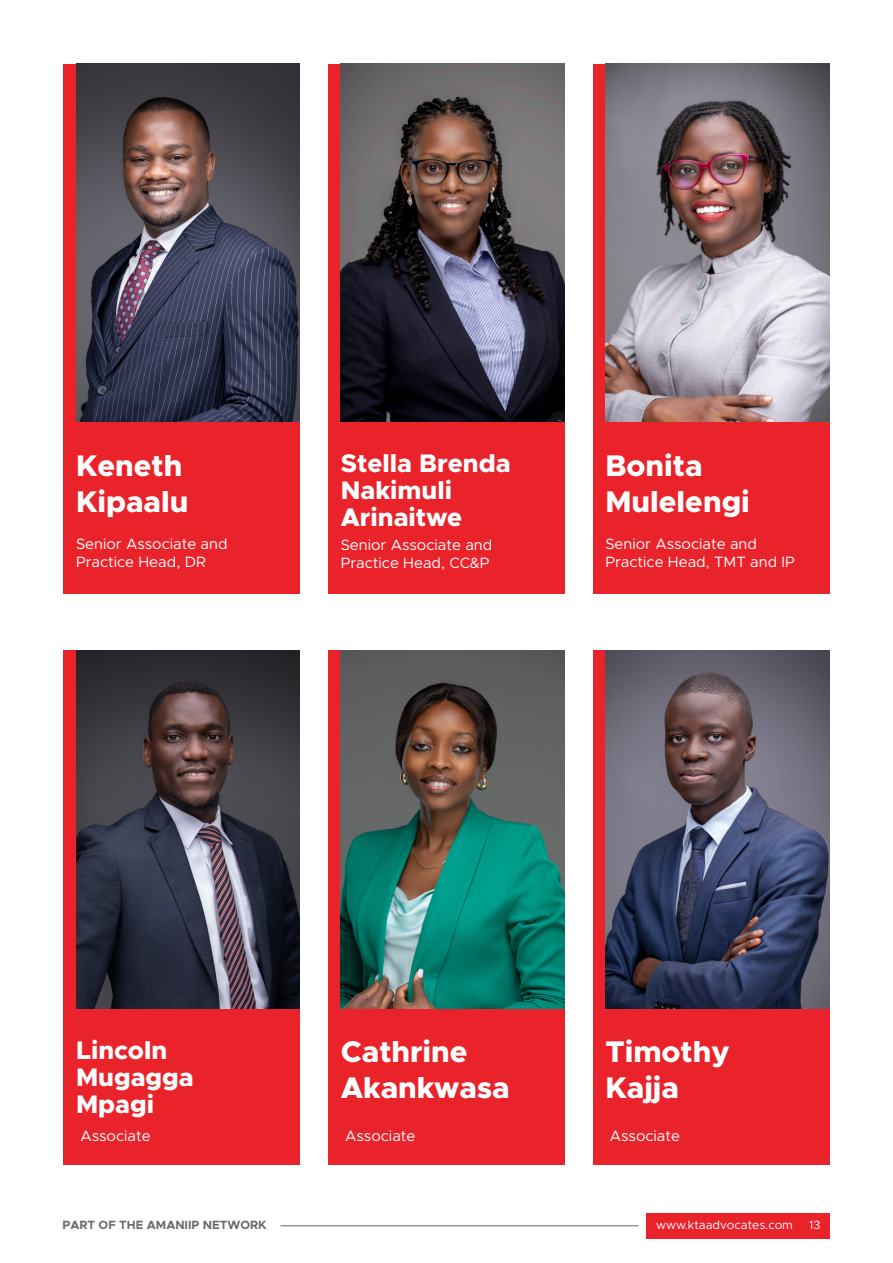
<style>
.page{position:relative;width:893px;height:1263px;background:#fff}
.page>*{position:absolute;margin:0;border:0;box-sizing:border-box;transform-origin:0 0}
.t1{font:800 30px/36px "Metropolis";color:#fff}
.t2{font:800 25.5px "Metropolis";color:#fff}
.t3{font:15px "Metropolis";color:#fff}
.t4{font:700 12px "Metropolis";color:#696a69}
.t5{font:12px "Metropolis";color:#fff}
</style>
<div class="page">
<div style="left:646px;top:1213px;width:184px;height:25px;background:#ea232b"></div>
<hr style="left:280px;top:1225px;width:359px;height:1px;background:#696a69">
<div style="left:64px;top:64px;width:236px;height:529px;background:#ea232b"></div>
<div style="left:64px;top:651px;width:236px;height:514px;background:#ea232b"></div>
<div style="left:329px;top:64px;width:236px;height:529px;background:#ea232b"></div>
<div style="left:329px;top:651px;width:236px;height:514px;background:#ea232b"></div>
<div style="left:593px;top:64px;width:236px;height:529px;background:#ea232b"></div>
<div style="left:593px;top:651px;width:236px;height:514px;background:#ea232b"></div>
<img style="left:76px;top:64px;width:224px;height:358px">
<img style="left:76px;top:651px;width:224px;height:357px">
<img style="left:341px;top:64px;width:224px;height:358px">
<img style="left:341px;top:651px;width:224px;height:357px">
<img style="left:605px;top:64px;width:224px;height:358px">
<img style="left:605px;top:651px;width:224px;height:357px">
<p class="t1" style="left:76px;top:447px;width:108px">Keneth</p>
<p class="t1" style="left:76px;top:483px;width:114px">Kipaalu</p>
<p class="t3" style="left:76px;top:534px;width:153px">Senior Associate and</p>
<p class="t3" style="left:76px;top:552px;width:131px">Practice Head, DR</p>
<p class="t2" style="left:341px;top:447px;width:171px">Stella Brenda</p>
<p class="t2" style="left:341px;top:474px;width:113px">Nakimuli</p>
<p class="t2" style="left:341px;top:501px;width:123px">Arinaitwe</p>
<p class="t3" style="left:341px;top:536px;width:153px">Senior Associate and</p>
<p class="t3" style="left:341px;top:554px;width:150px">Practice Head, CC&amp;P</p>
<p class="t1" style="left:605px;top:447px;width:99px">Bonita</p>
<p class="t1" style="left:605px;top:483px;width:146px">Mulelengi</p>
<p class="t3" style="left:605px;top:534px;width:153px">Senior Associate and</p>
<p class="t3" style="left:605px;top:552px;width:191px">Practice Head, TMT and IP</p>
<p class="t2" style="left:76px;top:1034px;width:93px">Lincoln</p>
<p class="t2" style="left:76px;top:1061px;width:119px">Mugagga</p>
<p class="t2" style="left:76px;top:1088px;width:80px">Mpagi</p>
<p class="t1" style="left:341px;top:1034px;width:170px">Cathrine<br>Akankwasa</p>
<p class="t1" style="left:605px;top:1034px;width:126px">Timothy</p>
<p class="t1" style="left:605px;top:1070px;width:75px">Kajja</p>
<p class="t3" style="left:80px;top:1127px;width:72px">Associate</p>
<p class="t3" style="left:345px;top:1127px;width:72px">Associate</p>
<p class="t3" style="left:610px;top:1127px;width:72px">Associate</p>
<p class="t4" style="left:63px;top:1218px;width:206px">PART OF THE AMANIIP NETWORK</p>
<p class="t5" style="left:656px;top:1217px;width:138px">www.ktaadvocates.com</p>
<p class="t5" style="left:809px;top:1217px;width:13px">13</p>
</div>
